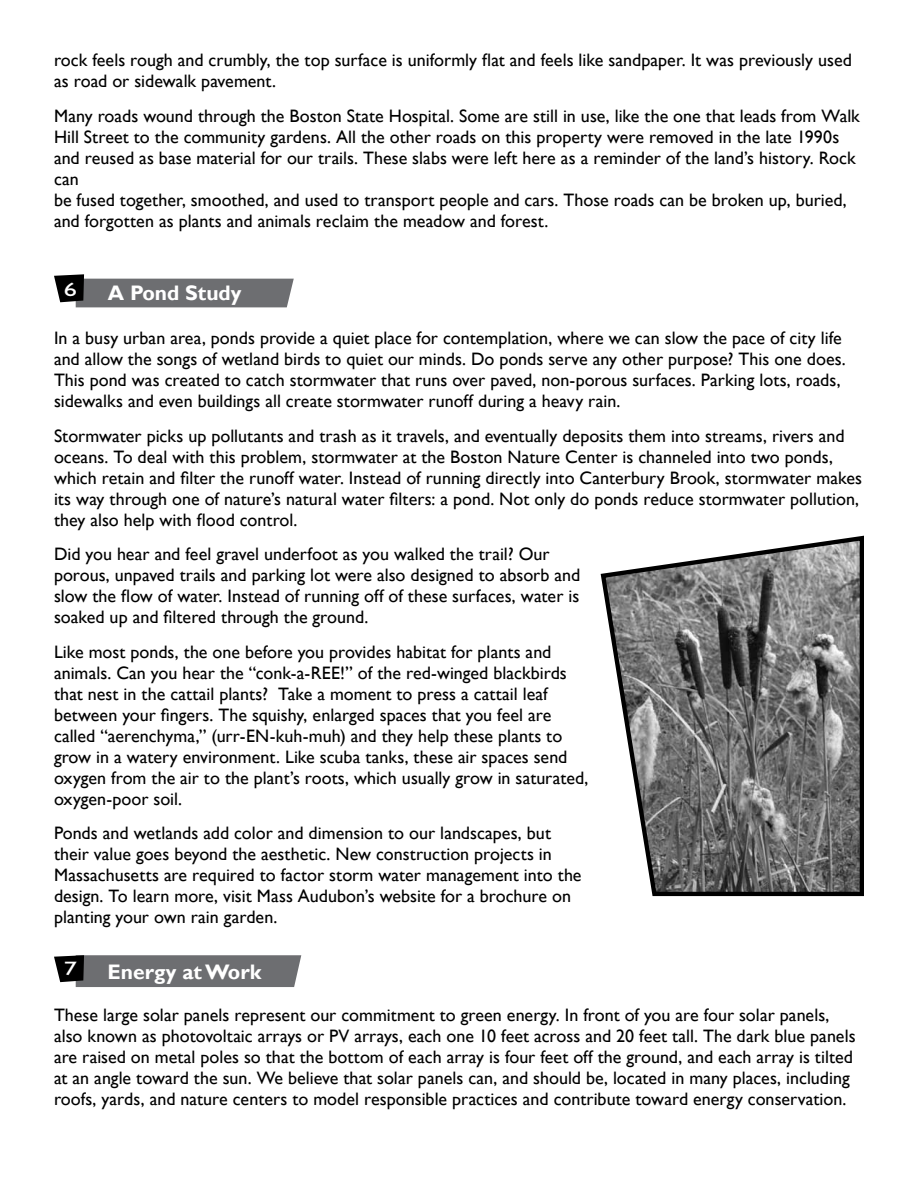
<style>
.page{position:relative;width:918px;height:1188px;background:#fff}
.page>*{position:absolute;margin:0;border:0;box-sizing:border-box;transform-origin:0 0}
.t1{font:700 21px "Gill Sans";color:#fff}
.t2{font:19.5px "Gill Sans";color:#fff;scale:1.35 1}
.t3{font:18px/21px "Gill Sans";color:#000}
</style>
<div class="page">
<svg style="left:54px;top:274px;width:240px;height:33px;background:#7b7c7e"></svg>
<svg style="left:600px;top:535px;width:264px;height:362px;background:#848484"></svg>
<svg style="left:54px;top:955px;width:247px;height:32px;background:#6a6b6e"></svg>
<p class="t3" style="left:54px;top:50px;width:799px">rock feels rough and crumbly, the top surface is uniformly flat and feels like sandpaper. It was previously used as road or sidewalk pavement.</p>
<p class="t3" style="left:54px;top:106px;width:807px">Many roads wound through the Boston State Hospital. Some are still in use, like the one that leads from Walk Hill Street to the community gardens. All the other roads on this property were removed in the late 1990s and reused as base material for our trails. These slabs were left here as a reminder of the land’s history. Rock can<br>be fused together, smoothed, and used to transport people and cars. Those roads can be broken up, buried, and forgotten as plants and animals reclaim the meadow and forest.</p>
<p class="t2" style="left:64px;top:278px;width:11px">6</p>
<p class="t1" style="left:108px;top:280px;width:135px">A Pond Study</p>
<p class="t3" style="left:54px;top:328px;width:793px">In a busy urban area, ponds provide a quiet place for contemplation, where we can slow the pace of city life and allow the songs of wetland birds to quiet our minds. Do ponds serve any other purpose? This one does.<br>This pond was created to catch stormwater that runs over paved, non-porous surfaces. Parking lots, roads, sidewalks and even buildings all create stormwater runoff during a heavy rain.</p>
<p class="t3" style="left:54px;top:426px;width:810px">Stormwater picks up pollutants and trash as it travels, and eventually deposits them into streams, rivers and oceans. To deal with this problem, stormwater at the Boston Nature Center is channeled into two ponds, which retain and filter the runoff water. Instead of running directly into Canterbury Brook, stormwater makes its way through one of nature’s natural water filters: a pond. Not only do ponds reduce stormwater pollution, they also help with flood control.</p>
<p class="t3" style="left:54px;top:544px;width:528px">Did you hear and feel gravel underfoot as you walked the trail? Our porous, unpaved trails and parking lot were also designed to absorb and slow the flow of water. Instead of running off of these surfaces, water is soaked up and filtered through the ground.</p>
<p class="t3" style="left:54px;top:642px;width:536px">Like most ponds, the one before you provides habitat for plants and animals. Can you hear the “conk-a-REE!” of the red-winged blackbirds that nest in the cattail plants? Take a moment to press a cattail leaf between your fingers. The squishy, enlarged spaces that you feel are called “aerenchyma,” (urr-EN-kuh-muh) and they help these plants to grow in a watery environment. Like scuba tanks, these air spaces send oxygen from the air to the plant’s roots, which usually grow in saturated, oxygen-poor soil.</p>
<p class="t3" style="left:54px;top:823px;width:529px">Ponds and wetlands add color and dimension to our landscapes, but their value goes beyond the aesthetic. New construction projects in Massachusetts are required to factor storm water management into the design. To learn more, visit Mass Audubon’s website for a brochure on planting your own rain garden.</p>
<p class="t2" style="left:64px;top:957px;width:11px">7</p>
<p class="t1" style="left:108px;top:959px;width:156px">Energy at Work</p>
<p class="t3" style="left:54px;top:1005px;width:803px">These large solar panels represent our commitment to green energy. In front of you are four solar panels, also known as photovoltaic arrays or PV arrays, each one 10 feet across and 20 feet tall. The dark blue panels are raised on metal poles so that the bottom of each array is four feet off the ground, and each array is tilted at an angle toward the sun. We believe that solar panels can, and should be, located in many places, including roofs, yards, and nature centers to model responsible practices and contribute toward energy conservation.</p>
</div>
